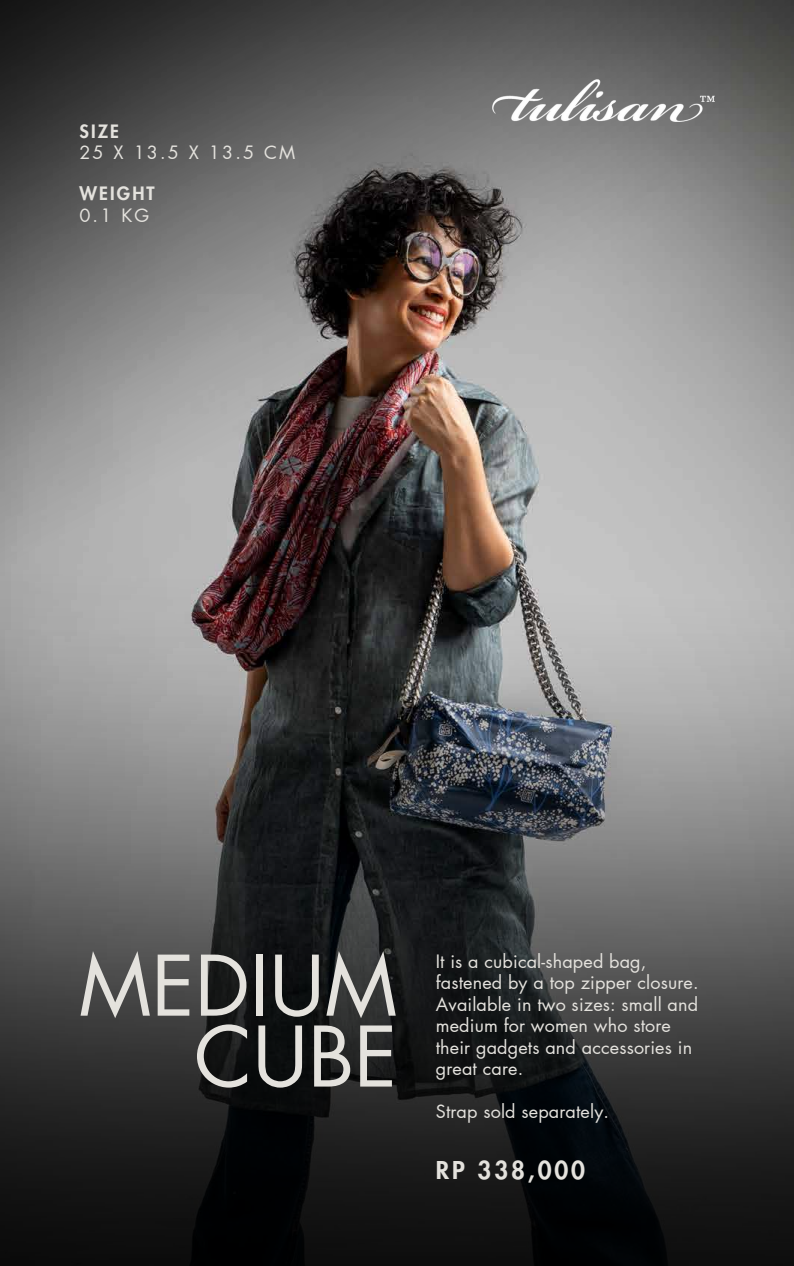
<style>
.page{position:relative;width:794px;height:1266px;background:#fff}
.page>*{position:absolute;margin:0;border:0;box-sizing:border-box;transform-origin:0 0}
.t1{font:81px "Futura LT Pro";color:#e4e2dd}
.t2{font:800 24px "Futura LT Pro";letter-spacing:.12em;color:#e4e2dd}
.t3{font:18px/21.4px "Futura LT Pro";letter-spacing:.01em;color:#e4e2dd}
.t4{font:800 18px "Futura LT Pro";letter-spacing:.12em;color:#e4e2dd}
</style>
<div class="page">
<img style="left:0;top:0;width:793px;height:534px">
<img style="left:0;top:534px;width:793px;height:732px">
<img style="left:492px;top:80px;width:222px;height:42px">
<p class="t4" style="left:79px;top:123px;width:41px">SIZE</p>
<p class="t3" style="left:79px;top:143px;width:217px">25 X 13.5 X 13.5 CM</p>
<p class="t4" style="left:79px;top:185px;width:77px">WEIGHT</p>
<p class="t3" style="left:79px;top:205px;width:71px">0.1 KG</p>
<p class="t1" style="left:79px;top:949px;width:320px">MEDIUM</p>
<p class="t1" style="left:194px;top:1019px;width:204px">CUBE</p>
<p class="t3" style="left:435px;top:951px;width:264px">It is a cubical-shaped bag, fastened by a top zipper closure.<br>Available in two sizes: small and medium for women who store their gadgets and accessories in great care.</p>
<p class="t3" style="left:435px;top:1101px;width:175px">Strap sold separately.</p>
<p class="t2" style="left:435px;top:1159px;width:151px">RP 338,000</p>
</div>
